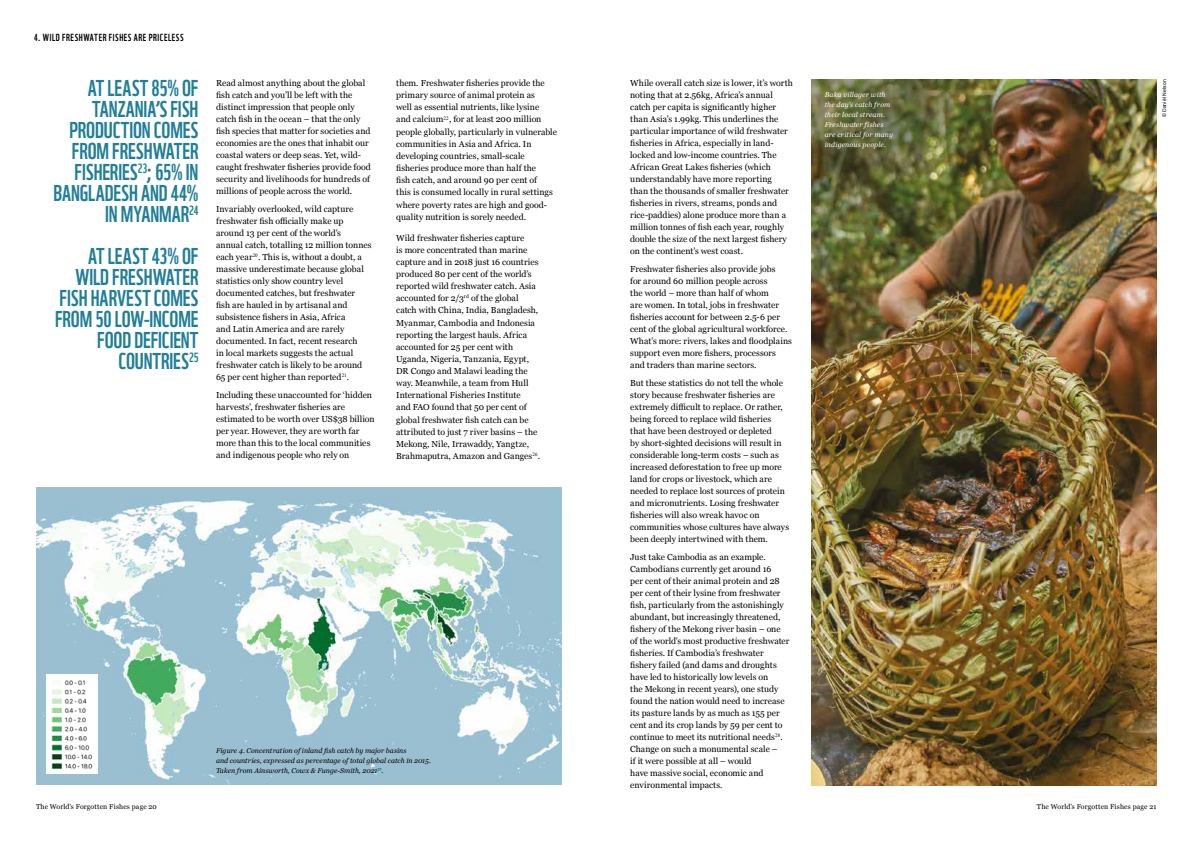
<style>
.page{position:relative;width:1191px;height:842px;background:#fff}
.page>*{position:absolute;margin:0;border:0;box-sizing:border-box;transform-origin:0 0}
.t1{font:22.3px/21px "WWF";letter-spacing:-.005em;color:#207e99;text-align:right}
.t2{font:10px "WWF";letter-spacing:.06em;color:#000}
.t3{font:8.8px/12px "Georgia";letter-spacing:.005em;color:#000}
.t4{font:italic 7px/10px "Georgia";letter-spacing:.005em;color:#000}
.t5{font:italic 7px/10px "Georgia";letter-spacing:.02em;color:#fff}
.t6{font:7px "Georgia";letter-spacing:.015em;color:#000}
.t7{font:5px "Arial";letter-spacing:.03em;color:#000}
.s1{font-style:normal}
</style>
<div class="page">
<img style="left:812px;top:79px;width:344px;height:706px">
<img style="left:36px;top:487px;width:525px;height:297px">
<div style="left:46px;top:675px;width:52px;height:99px;background:#fff"></div>
<img style="left:51px;top:680px;width:42px;height:90px">
<p class="t2" style="left:34px;top:30px;width:151px">4. WILD FRESHWATER FISHES ARE PRICELESS</p>
<h1 class="t1" style="left:54px;top:75px;width:146px">AT LEAST 85% OF<br>TANZANIA’S FISH<br>PRODUCTION COMES<br>FROM FRESHWATER<br>FISHERIES<sup>23</sup>; 65% IN<br>BANGLADESH AND 44%<br>IN MYANMAR<sup>24</sup></h1>
<h1 class="t1" style="left:55px;top:243px;width:145px">AT LEAST 43% OF<br>WILD FRESHWATER<br>FISH HARVEST COMES<br>FROM 50 LOW-INCOME<br>FOOD DEFICIENT<br>COUNTRIES<sup>25</sup></h1>
<p class="t3" style="left:216px;top:77px;width:156px">Read almost anything about the global fish catch and you’ll be left with the distinct impression that people only catch fish in the ocean – that the only fish species that matter for societies and economies are the ones that inhabit our coastal waters or deep seas. Yet, wild&shy;caught freshwater fisheries provide food security and livelihoods for hundreds of millions of people across the world.</p>
<p class="t3" style="left:216px;top:203px;width:157px">Invariably overlooked, wild capture freshwater fish officially make up around 13 per cent of the world’s<br>annual catch, totalling 12 million tonnes each year<sup>20</sup>. This is, without a doubt, a massive underestimate because global statistics only show country level documented catches, but freshwater<br>fish are hauled in by artisanal and subsistence fishers in Asia, Africa<br>and Latin America and are rarely documented. In fact, recent research<br>in local markets suggests the actual freshwater catch is likely to be around 65 per cent higher than reported<sup>21</sup>.</p>
<p class="t3" style="left:216px;top:389px;width:160px">Including these unaccounted for ‘hidden harvests’, freshwater fisheries are estimated to be worth over US$38 billion per year. However, they are worth far more than this to the local communities and indigenous people who rely on</p>
<p class="t3" style="left:396px;top:76px;width:162px">them. Freshwater fisheries provide the primary source of animal protein as<br>well as essential nutrients, like lysine<br>and calcium<sup>22</sup>, for at least 200 million people globally, particularly in vulnerable communities in Asia and Africa. In developing countries, small-scale fisheries produce more than half the<br>fish catch, and around 90 per cent of<br>this is consumed locally in rural settings where poverty rates are high and good&shy;quality nutrition is sorely needed.</p>
<p class="t3" style="left:396px;top:231px;width:145px">Wild freshwater fisheries capture<br>is more concentrated than marine capture and in 2018 just 16 countries produced 80 per cent of the world’s reported wild freshwater catch. Asia accounted for 2/3<sup>rd</sup> of the global catch with China, India, Bangladesh, Myanmar, Cambodia and Indonesia reporting the largest hauls. Africa accounted for 25 per cent with Uganda, Nigeria, Tanzania, Egypt, DR Congo and Malawi leading the way. Meanwhile, a team from Hull International Fisheries Institute<br>and FAO found that 50 per cent of global freshwater fish catch can be attributed to just 7 river basins – the Mekong, Nile, Irrawaddy, Yangtze, Brahmaputra, Amazon and Ganges<sup>26</sup>.</p>
<p class="t6" style="left:36px;top:801px;width:122px">The World’s Forgotten Fishes page 20</p>
<p class="t4" style="left:216px;top:746px;width:216px">Figure 4. Concentration of inland fish catch by major basins<br>and countries, expressed as percentage of total global catch in 2015.<br>Taken from Ainsworth, Cowx &amp; Funge-Smith, 2021<sup>27</sup><span class="s1">.</span></p>
<p class="t3" style="left:630px;top:77px;width:164px">While overall catch size is lower, it’s worth noting that at 2.56kg, Africa’s annual catch per capita is significantly higher than Asia’s 1.99kg. This underlines the particular importance of wild freshwater fisheries in Africa, especially in land&shy;locked and low-income countries. The African Great Lakes fisheries (which understandably have more reporting<br>than the thousands of smaller freshwater fisheries in rivers, streams, ponds and rice-paddies) alone produce more than a million tonnes of fish each year, roughly double the size of the next largest fishery on the continent’s west coast.</p>
<p class="t3" style="left:630px;top:263px;width:163px">Freshwater fisheries also provide jobs<br>for around 60 million people across<br>the world – more than half of whom<br>are women. In total, jobs in freshwater fisheries account for between 2.5-6 per cent of the global agricultural workforce.<br>What’s more: rivers, lakes and floodplains support even more fishers, processors and traders than marine sectors.</p>
<p class="t3" style="left:630px;top:377px;width:160px">But these statistics do not tell the whole story because freshwater fisheries are extremely difficult to replace. Or rather, being forced to replace wild fisheries<br>that have been destroyed or depleted<br>by short-sighted decisions will result in considerable long-term costs – such as increased deforestation to free up more land for crops or livestock, which are needed to replace lost sources of protein and micronutrients. Losing freshwater fisheries will also wreak havoc on communities whose cultures have always been deeply intertwined with them.</p>
<p class="t3" style="left:630px;top:550px;width:161px">Just take Cambodia as an example.<br>Cambodians currently get around 16<br>per cent of their animal protein and 28 per cent of their lysine from freshwater fish, particularly from the astonishingly abundant, but increasingly threatened, fishery of the Mekong river basin – one of the world’s most productive freshwater fisheries. If Cambodia’s freshwater fishery failed (and dams and droughts have led to historically low levels on<br>the Mekong in recent years), one study found the nation would need to increase its pasture lands by as much as 155 per cent and its crop lands by 59 per cent to continue to meet its nutritional needs<sup>28</sup>.<br>Change on such a monumental scale –<br>if it were possible at all – would<br>have massive social, economic and environmental impacts.</p>
<p class="t5" style="left:824px;top:90px;width:70px">Baka villager with the day’s catch from their local stream.<br>Freshwater fishes are critical for many indigenous people.</p>
<p class="t7" style="left:1161px;top:117px;width:39px;rotate:-90deg">© Daniël Nelson</p>
<p class="t6" style="left:1037px;top:801px;width:121px">The World’s Forgotten Fishes page 21</p>
</div>
